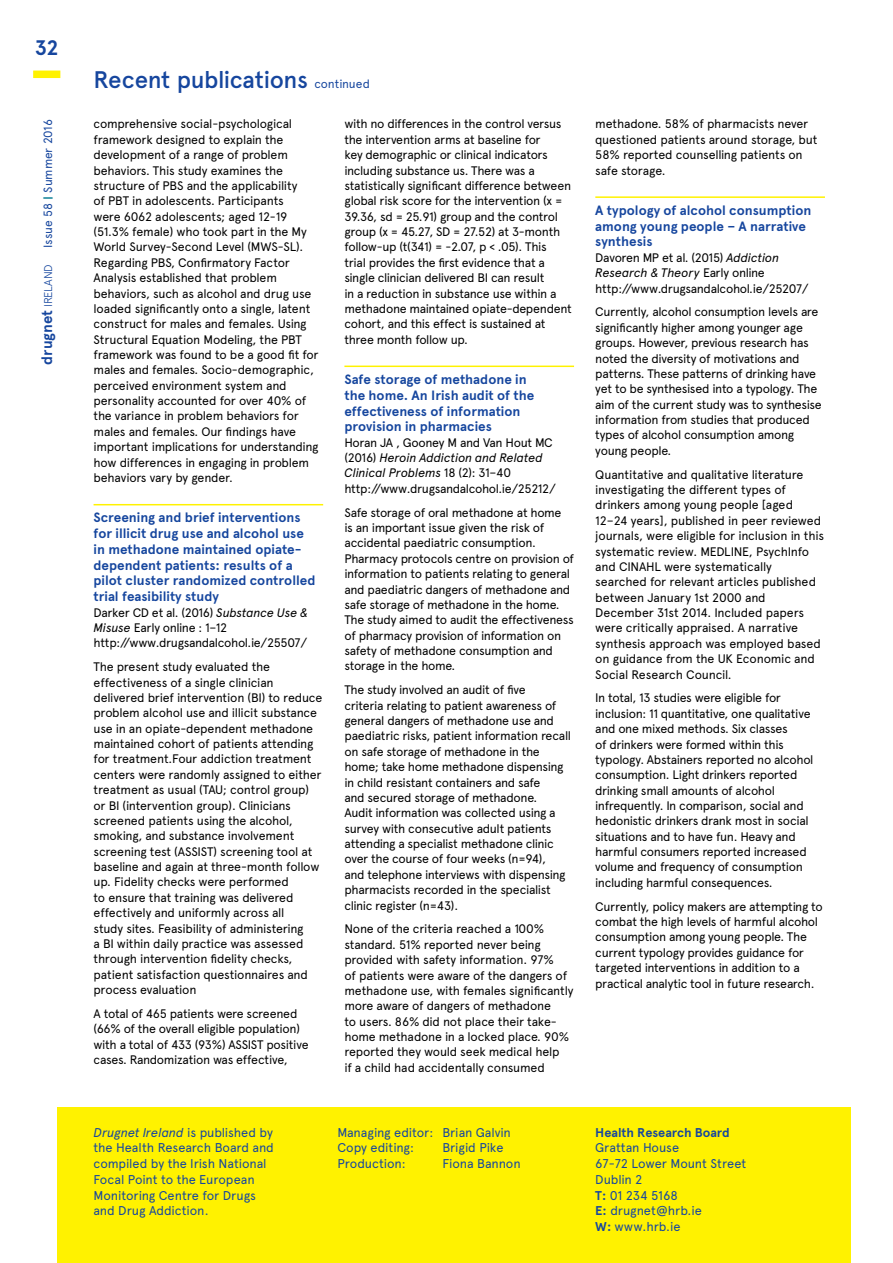
<style>
.page{position:relative;width:893px;height:1263px;background:#fff}
.page>*{position:absolute;margin:0;border:0;box-sizing:border-box;transform-origin:0 0}
.t1{font:500 24px "Apercu";letter-spacing:-.02em;color:#16469e}
.t2{font:700 21px "Apercu";color:#16469e}
.t3{font:700 15px "Apercu";color:#16469e}
.t4{font:700 13.5px/15.8px "Apercu";color:#16469e}
.t5{font:12.75px/15.8px "Apercu";letter-spacing:-.01em;color:#16469e}
.t6{font:700 12.75px "Apercu";letter-spacing:-.005em;color:#16469e}
.t7{font:12.3px/15.3px "Apercu";letter-spacing:-.025em;color:#000}
.t8{font:12px "Apercu";letter-spacing:-.01em;color:#16469e}
.s1{font-weight:400;font-size:12px}
.s2{font-weight:700;font-size:11.55px;color:#208a9e}
.s3{font-style:italic}
.s4{font-weight:300;font-size:11.25px}
.s5{font-weight:700}
</style>
<div class="page">
<div style="left:33px;top:71px;width:27px;height:7px;background:#fff200"></div>
<hr style="left:94px;top:504px;width:229px;height:1px;background:#fff200">
<hr style="left:344px;top:366px;width:230px;height:1px;background:#fff200">
<hr style="left:595px;top:196px;width:230px;height:2px;background:#fff200">
<div style="left:57px;top:1108px;width:793px;height:155px;background:#fff200"></div>
<h2 class="t2" style="left:35px;top:35px;width:25px">32</h2>
<h1 class="t1" style="left:94px;top:65px;width:278px">Recent publications <span class="s1">continued</span></h1>
<p class="t8" style="left:41px;top:248px;width:130px;rotate:-90deg">Issue 58 <span class="s2">|</span> Summer 2016</p>
<p class="t7" style="left:94px;top:116px;width:227px">comprehensive social-psychological framework designed to explain the development of a range of problem behaviors. This study examines the structure of PBS and the applicability<br>of PBT in adolescents. Participants<br>were 6062 adolescents; aged 12-19 (51.3% female) who took part in the My World Survey-Second Level (MWS-SL).<br>Regarding PBS, Confirmatory Factor Analysis established that problem behaviors, such as alcohol and drug use loaded significantly onto a single, latent construct for males and females. Using Structural Equation Modeling, the PBT framework was found to be a good fit for males and females. Socio-demographic, perceived environment system and personality accounted for over 40% of the variance in problem behaviors for males and females. Our findings have important implications for understanding how differences in engaging in problem behaviors vary by gender.</p>
<p class="t4" style="left:94px;top:510px;width:223px">Screening and brief interventions for illicit drug use and alcohol use in methadone maintained opiate&shy;dependent patients: results of a pilot cluster randomized controlled trial feasibility study</p>
<p class="t7" style="left:94px;top:604px;width:216px">Darker CD et al. (2016) <span class="s3">Substance Use &amp;<br>Misuse</span> Early online : 1–12 http://www.drugsandalcohol.ie/25507/</p>
<p class="t7" style="left:94px;top:659px;width:230px">The present study evaluated the effectiveness of a single clinician delivered brief intervention (BI) to reduce problem alcohol use and illicit substance use in an opiate-dependent methadone maintained cohort of patients attending for treatment.Four addiction treatment centers were randomly assigned to either treatment as usual (TAU; control group) or BI (intervention group). Clinicians screened patients using the alcohol, smoking, and substance involvement screening test (ASSIST) screening tool at baseline and again at three-month follow up. Fidelity checks were performed<br>to ensure that training was delivered effectively and uniformly across all<br>study sites. Feasibility of administering<br>a BI within daily practice was assessed through intervention fidelity checks, patient satisfaction questionnaires and process evaluation</p>
<p class="t7" style="left:94px;top:1006px;width:217px">A total of 465 patients were screened (66% of the overall eligible population) with a total of 433 (93%) ASSIST positive cases. Randomization was effective,</p>
<p class="t3" style="left:38px;top:365px;width:102px;rotate:-90deg">drugnet <span class="s4">IRELAND</span></p>
<p class="t7" style="left:344px;top:116px;width:229px">with no differences in the control versus the intervention arms at baseline for<br>key demographic or clinical indicators including substance us. There was a statistically significant difference between global risk score for the intervention (x = 39.36, sd = 25.91) group and the control group (x = 45.27, SD = 27.52) at 3-month follow-up (t(341) = -2.07, p &lt; .05). This<br>trial provides the first evidence that a single clinician delivered BI can result<br>in a reduction in substance use within a methadone maintained opiate-dependent cohort, and this effect is sustained at three month follow up.</p>
<p class="t4" style="left:344px;top:372px;width:191px">Safe storage of methadone in the home. An Irish audit of the effectiveness of information provision in pharmacies</p>
<p class="t7" style="left:344px;top:435px;width:213px">Horan JA , Gooney M and Van Hout MC (2016) <span class="s3">Heroin Addiction and Related Clinical Problems</span> 18 (2): 31–40 http://www.drugsandalcohol.ie/25212/</p>
<p class="t7" style="left:344px;top:505px;width:231px">Safe storage of oral methadone at home<br>is an important issue given the risk of accidental paediatric consumption.<br>Pharmacy protocols centre on provision of information to patients relating to general and paediatric dangers of methadone and safe storage of methadone in the home.<br>The study aimed to audit the effectiveness of pharmacy provision of information on safety of methadone consumption and storage in the home.</p>
<p class="t7" style="left:344px;top:682px;width:228px">The study involved an audit of five<br>criteria relating to patient awareness of general dangers of methadone use and paediatric risks, patient information recall on safe storage of methadone in the home; take home methadone dispensing in child resistant containers and safe<br>and secured storage of methadone.<br>Audit information was collected using a survey with consecutive adult patients attending a specialist methadone clinic over the course of four weeks (n=94),<br>and telephone interviews with dispensing pharmacists recorded in the specialist clinic register (n=43).</p>
<p class="t7" style="left:344px;top:921px;width:231px">None of the criteria reached a 100% standard. 51% reported never being provided with safety information. 97%<br>of patients were aware of the dangers of methadone use, with females significantly more aware of dangers of methadone<br>to users. 86% did not place their take&shy;home methadone in a locked place. 90% reported they would seek medical help<br>if a child had accidentally consumed</p>
<p class="t5" style="left:94px;top:1124px;width:182px"><span class="s3">Drugnet Ireland</span> is published by the Health Research Board and compiled by the Irish National<br>Focal Point to the European<br>Monitoring Centre for Drugs and Drug Addiction.</p>
<p class="t5" style="left:337px;top:1124px;width:175px">Managing editor: Brian Galvin<br>Copy editing:</p>
<p class="t5" style="left:442px;top:1140px;width:63px">Brigid Pike</p>
<p class="t5" style="left:337px;top:1156px;width:70px">Production:</p>
<p class="t5" style="left:442px;top:1156px;width:80px">Fiona Bannon</p>
<p class="t7" style="left:595px;top:116px;width:224px">methadone. 58% of pharmacists never questioned patients around storage, but<br>58% reported counselling patients on safe storage.</p>
<p class="t4" style="left:595px;top:202px;width:218px">A typology of alcohol consumption among young people – A narrative synthesis</p>
<p class="t7" style="left:595px;top:250px;width:215px">Davoren MP et al. (2015) <span class="s3">Addiction<br>Research &amp; Theory</span> Early online http://www.drugsandalcohol.ie/25207/</p>
<p class="t7" style="left:595px;top:304px;width:228px">Currently, alcohol consumption levels are significantly higher among younger age groups. However, previous research has noted the diversity of motivations and patterns. These patterns of drinking have yet to be synthesised into a typology. The aim of the current study was to synthesise information from studies that produced types of alcohol consumption among young people.</p>
<p class="t7" style="left:595px;top:467px;width:230px">Quantitative and qualitative literature investigating the different types of drinkers among young people [aged 12–24 years], published in peer reviewed journals, were eligible for inclusion in this systematic review. MEDLINE, PsychInfo and CINAHL were systematically searched for relevant articles published between January 1st 2000 and December 31st 2014. Included papers were critically appraised. A narrative synthesis approach was employed based on guidance from the UK Economic and Social Research Council.</p>
<p class="t7" style="left:595px;top:690px;width:220px">In total, 13 studies were eligible for inclusion: 11 quantitative, one qualitative and one mixed methods. Six classes<br>of drinkers were formed within this typology. Abstainers reported no alcohol consumption. Light drinkers reported drinking small amounts of alcohol infrequently. In comparison, social and hedonistic drinkers drank most in social situations and to have fun. Heavy and harmful consumers reported increased volume and frequency of consumption including harmful consequences.</p>
<p class="t7" style="left:595px;top:899px;width:229px">Currently, policy makers are attempting to combat the high levels of harmful alcohol consumption among young people. The current typology provides guidance for targeted interventions in addition to a practical analytic tool in future research.</p>
<p class="t6" style="left:595px;top:1124px;width:136px">Health Research Board</p>
<p class="t5" style="left:595px;top:1140px;width:153px">Grattan House<br>67-72 Lower Mount Street<br>Dublin 2<br><span class="s5">T:</span> 01 234 5168<br><span class="s5">E:</span> drugnet@hrb.ie<br><span class="s5">W:</span> www.hrb.ie</p>
</div>
